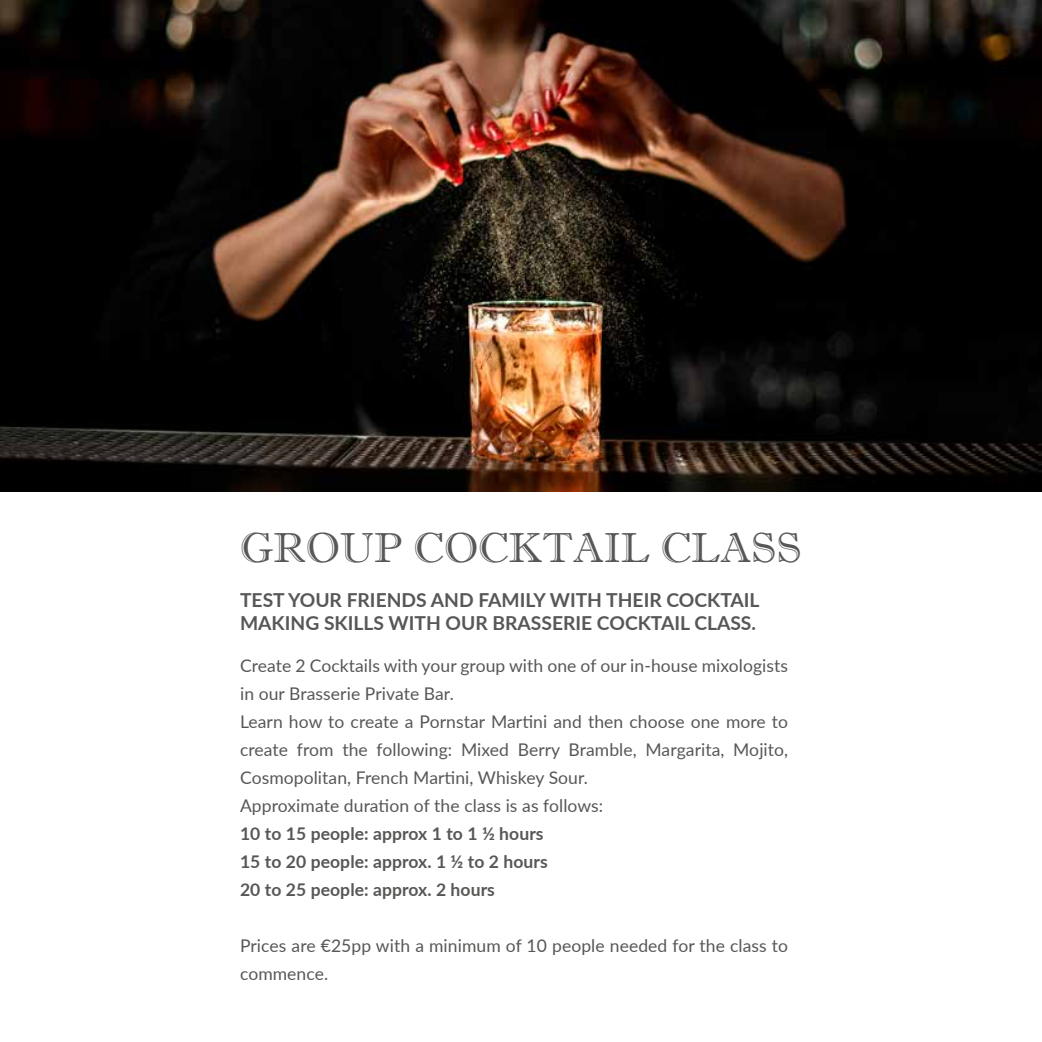
<style>
.page{position:relative;width:1042px;height:1042px;background:#fff}
.page>*{position:absolute;margin:0;border:0;box-sizing:border-box;transform-origin:0 0}
.t1{font:42px "Imprint MT Shadow";color:#575756}
.t2{font:700 19.25px/22.8px "Lato";color:#575756}
.t3{font:17.5px/28px "Lato";letter-spacing:.005em;color:#575756}
.t4{font:700 17.5px/28px "Lato";letter-spacing:.005em;color:#575756}
</style>
<div class="page">
<img style="left:0;top:0;width:1041px;height:491px">
<hr style="left:1041px;top:0;width:1px;height:1042px;background:#ffed00">
<h1 class="t1" style="left:240px;top:522px;width:563px">GROUP COCKTAIL CLASS</h1>
<p class="t2" style="left:240px;top:587px;width:521px">TEST YOUR FRIENDS AND FAMILY WITH THEIR COCKTAIL<br>MAKING SKILLS WITH OUR BRASSERIE COCKTAIL CLASS.</p>
<p class="t3" style="left:240px;top:651px;width:550px">Create 2 Cocktails with your group with one of our in-house mixologists in our Brasserie Private Bar.<br>Learn how to create a Pornstar Martini and then choose one more to create from the following: Mixed Berry Bramble, Margarita, Mojito, Cosmopolitan, French Martini, Whiskey Sour.<br>Approximate duration of the class is as follows:</p>
<p class="t4" style="left:240px;top:819px;width:309px">10 to 15 people: approx 1 to 1 ½ hours<br>15 to 20 people: approx. 1 ½ to 2 hours<br>20 to 25 people: approx. 2 hours</p>
<p class="t3" style="left:240px;top:931px;width:549px">Prices are €25pp with a minimum of 10 people needed for the class to commence.</p>
</div>
